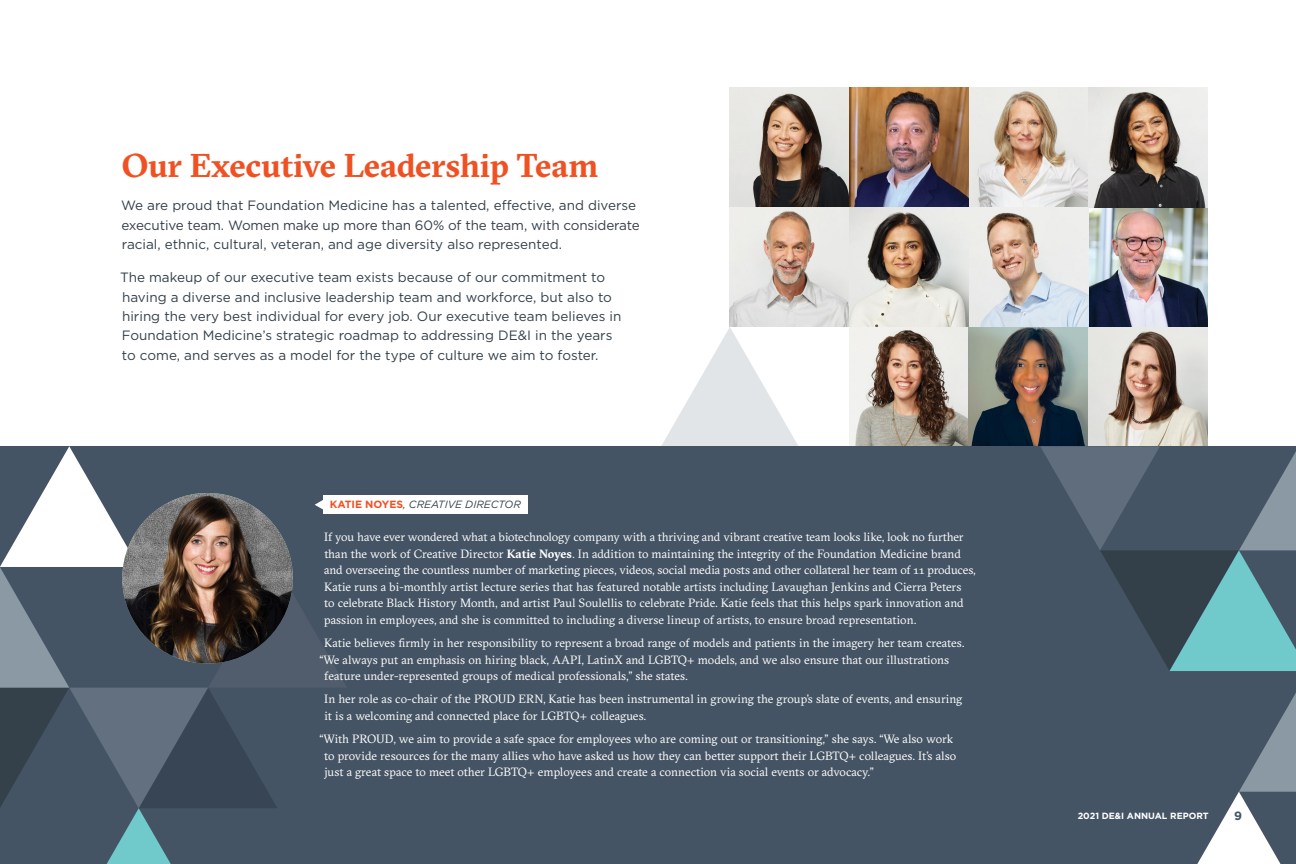
<style>
.page{position:relative;width:1296px;height:864px;background:#fff}
.page>*{position:absolute;margin:0;border:0;box-sizing:border-box;transform-origin:0 0}
.t1{font:700 33px "GT Sectra";letter-spacing:-.005em;color:#f05123}
.t2{font:13.5px/19.5px "Gotham";color:#33404a}
.t3{font:12px/16.5px "GT Sectra";color:#fff}
.t4{font:700 12px "Gotham";color:#455464}
.t5{font:italic 10.5px "Gotham";color:#33404a}
.t6{font:700 9px "Gotham";color:#fff}
.s1{font-weight:700;font-style:normal;color:#f05123}
.s2{font-weight:700}
</style>
<div class="page">
<img style="left:849px;top:327px;width:359px;height:119px">
<img style="left:730px;top:88px;width:478px;height:239px">
<svg style="left:661px;top:327px;width:137px;height:119px"></svg>
<div style="left:0;top:446px;width:1296px;height:418px;background:#455464"></div>
<svg style="left:1041px;top:446px;width:255px;height:225px"></svg>
<svg style="left:1197px;top:693px;width:99px;height:171px"></svg>
<svg style="left:0;top:446px;width:347px;height:418px"></svg>
<div style="left:324px;top:496px;width:204px;height:18px;background:#fff"></div>
<img style="left:122px;top:493px;width:171px;height:171px;border-radius:85px">
<h1 class="t1" style="left:122px;top:144px;width:478px">Our Executive Leadership Team</h1>
<p class="t2" style="left:121px;top:195px;width:520px">We are proud that Foundation Medicine has a talented, effective, and diverse executive team. Women make up more than 60% of the team, with considerate racial, ethnic, cultural, veteran, and age diversity also represented.</p>
<p class="t2" style="left:120px;top:267px;width:503px">The makeup of our executive team exists because of our commitment to having a diverse and inclusive leadership team and workforce, but also to hiring the very best individual for every job. Our executive team believes in Foundation Medicine’s strategic roadmap to addressing DE&amp;I in the years to come, and serves as a model for the type of culture we aim to foster.</p>
<p class="t5" style="left:330px;top:498px;width:193px"><span class="s1">KATIE NOYES</span>, CREATIVE DIRECTOR</p>
<p class="t3" style="left:324px;top:529px;width:653px">If you have ever wondered what a biotechnology company with a thriving and vibrant creative team looks like, look no further than the work of Creative Director <span class="s2">Katie Noyes</span>. In addition to maintaining the integrity of the Foundation Medicine brand and overseeing the countless number of marketing pieces, videos, social media posts and other collateral her team of 11 produces, Katie runs a bi-monthly artist lecture series that has featured notable artists including Lavaughan Jenkins and Cierra Peters<br>to celebrate Black History Month, and artist Paul Soulellis to celebrate Pride. Katie feels that this helps spark innovation and passion in employees, and she is committed to including a diverse lineup of artists, to ensure broad representation.</p>
<p class="t3" style="left:324px;top:635px;width:642px">Katie believes firmly in her responsibility to represent a broad range of models and patients in the imagery her team creates.</p>
<p class="t3" style="left:319px;top:651px;width:631px">“We always put an emphasis on hiring black, AAPI, LatinX and LGBTQ+ models, and we also ensure that our illustrations</p>
<p class="t3" style="left:324px;top:668px;width:365px">feature under-represented groups of medical professionals,” she states.</p>
<p class="t3" style="left:324px;top:691px;width:639px">In her role as co-chair of the PROUD ERN, Katie has been instrumental in growing the group’s slate of events, and ensuring it is a welcoming and connected place for LGBTQ+ colleagues.</p>
<p class="t3" style="left:324px;top:731px;width:634px;text-indent:-5px">“With PROUD, we aim to provide a safe space for employees who are coming out or transitioning,” she says. “We also work to provide resources for the many allies who have asked us how they can better support their LGBTQ+ colleagues. It’s also just a great space to meet other LGBTQ+ employees and create a connection via social events or advocacy.”</p>
<p class="t6" style="left:1078px;top:810px;width:133px">2021 DE&amp;I ANNUAL REPORT</p>
<p class="t4" style="left:1234px;top:808px;width:9px">9</p>
</div>
